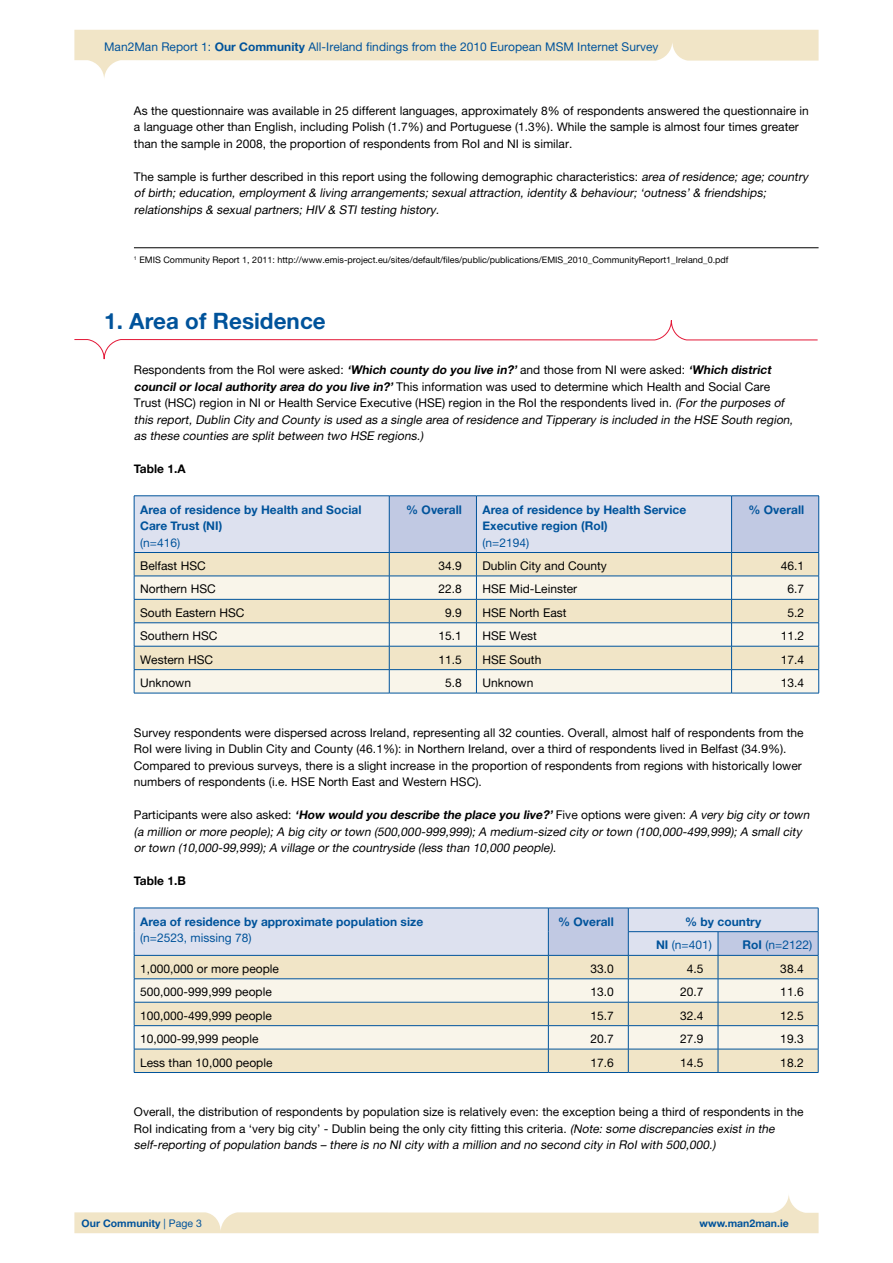
<style>
.page{position:relative;width:893px;height:1263px;background:#fff}
.page>*{position:absolute;margin:0;border:0;box-sizing:border-box;transform-origin:0 0}
.t1{font:22.5px "Alte Haas Grotesk Bold";color:#00539b}
.t2{font:12px/16.5px "Alte Haas Grotesk";color:#000}
.t3{font:italic 12px/16.5px "Alte Haas Grotesk";color:#000}
.t4{font:12px/16.5px "Alte Haas Grotesk Bold";color:#00539b}
.t5{font:12px "Alte Haas Grotesk";color:#00539b}
.t6{font:12px "Alte Haas Grotesk Bold";color:#000}
.t7{font:10.5px "Alte Haas Grotesk Bold";color:#00539b}
.t8{font:9px "Alte Haas Grotesk";color:#000}
.s1{font-family:"Alte Haas Grotesk Bold"}
.s2{font-style:normal}
.s3{font-family:"Alte Haas Grotesk Bold";font-style:italic}
.s4{font-style:italic}
.s5{font-family:"Alte Haas Grotesk"}
</style>
<div class="page">
<svg style="left:74px;top:30px;width:745px;height:48px"></svg>
<svg style="left:74px;top:1195px;width:745px;height:38px"></svg>
<hr style="left:134px;top:247px;width:685px;height:1px;background:#000">
<svg style="left:74px;top:320px;width:744px;height:40px"></svg>
<hr style="left:134px;top:495px;width:255px;height:1px;background:#00539b">
<hr style="left:389px;top:495px;width:87px;height:1px;background:#00539b">
<hr style="left:476px;top:495px;width:256px;height:1px;background:#00539b">
<hr style="left:732px;top:495px;width:87px;height:1px;background:#00539b">
<svg style="left:134px;top:496px;width:685px;height:197px"></svg>
<hr style="left:134px;top:693px;width:255px;height:1px;background:#00539b">
<hr style="left:389px;top:693px;width:87px;height:1px;background:#00539b">
<hr style="left:476px;top:693px;width:256px;height:1px;background:#00539b">
<hr style="left:732px;top:693px;width:87px;height:1px;background:#00539b">
<svg style="left:134px;top:908px;width:685px;height:164px"></svg>
<hr style="left:134px;top:1072px;width:414px;height:1px;background:#00539b">
<hr style="left:548px;top:1072px;width:80px;height:1px;background:#00539b">
<hr style="left:628px;top:1072px;width:90px;height:1px;background:#00539b">
<hr style="left:718px;top:1072px;width:100px;height:1px;background:#00539b">
<p class="t5" style="left:104px;top:39px;width:556px">Man2Man Report 1: <span class="s1">Our Community</span> All-Ireland findings from the 2010 European MSM Internet Survey</p>
<p class="t2" style="left:134px;top:102px;width:676px">As the questionnaire was available in 25 different languages, approximately 8% of respondents answered the questionnaire in a language other than English, including Polish (1.7%) and Portuguese (1.3%). While the sample is almost four times greater than the sample in 2008, the proportion of respondents from RoI and NI is similar.</p>
<p class="t3" style="left:134px;top:168px;width:678px"><span class="s2">The sample is further described in this report using the following demographic characteristics:</span> area of residence; age; country of birth; education, employment &amp; living arrangements; sexual attraction, identity &amp; behaviour; ‘outness’ &amp; friendships; relationships &amp; sexual partners; HIV &amp; STI testing history.</p>
<p class="t8" style="left:134px;top:254px;width:596px"><sup>1</sup> EMIS Community Report 1, 2011: http://www.emis-project.eu/sites/default/files/public/publications/EMIS_2010_CommunityReport1_Ireland_0.pdf</p>
<h1 class="t1" style="left:104px;top:307px;width:223px">1. Area of Residence</h1>
<p class="t2" style="left:134px;top:361px;width:663px">Respondents from the RoI were asked: <span class="s3">‘Which county do you live in?’</span> and those from NI were asked: <span class="s3">‘Which district council or local authority area do you live in?’</span> This information was used to determine which Health and Social Care Trust (HSC) region in NI or Health Service Executive (HSE) region in the RoI the respondents lived in. <span class="s4">(For the purposes of this report, Dublin City and County is used as a single area of residence and Tipperary is included in the HSE South region, as these counties are split between two HSE regions.)</span></p>
<p class="t6" style="left:134px;top:461px;width:53px">Table 1.A</p>
<p class="t4" style="left:140px;top:501px;width:223px">Area of residence by Health and Social<br>Care Trust (NI)</p>
<p class="t5" style="left:140px;top:535px;width:42px">(n=416)</p>
<p class="t4" style="left:406px;top:501px;width:57px">% Overall</p>
<p class="t4" style="left:482px;top:501px;width:205px">Area of residence by Health Service<br>Executive region (RoI)</p>
<p class="t5" style="left:482px;top:535px;width:48px">(n=2194)</p>
<p class="t4" style="left:749px;top:501px;width:57px">% Overall</p>
<p class="t2" style="left:140px;top:557px;width:67px">Belfast HSC</p>
<p class="t2" style="left:439px;top:557px;width:25px">34.9</p>
<p class="t2" style="left:482px;top:557px;width:126px">Dublin City and County</p>
<p class="t2" style="left:781px;top:557px;width:25px">46.1</p>
<p class="t2" style="left:140px;top:581px;width:77px">Northern HSC</p>
<p class="t2" style="left:439px;top:581px;width:25px">22.8</p>
<p class="t2" style="left:482px;top:581px;width:96px">HSE Mid-Leinster</p>
<p class="t2" style="left:787px;top:581px;width:18px">6.7</p>
<p class="t2" style="left:140px;top:604px;width:106px">South Eastern HSC</p>
<p class="t2" style="left:445px;top:604px;width:18px">9.9</p>
<p class="t2" style="left:482px;top:604px;width:86px">HSE North East</p>
<p class="t2" style="left:787px;top:604px;width:18px">5.2</p>
<p class="t2" style="left:140px;top:627px;width:79px">Southern HSC</p>
<p class="t2" style="left:439px;top:627px;width:25px">15.1</p>
<p class="t2" style="left:482px;top:627px;width:56px">HSE West</p>
<p class="t2" style="left:781px;top:627px;width:25px">11.2</p>
<p class="t2" style="left:140px;top:651px;width:75px">Western HSC</p>
<p class="t2" style="left:439px;top:651px;width:25px">11.5</p>
<p class="t2" style="left:482px;top:651px;width:60px">HSE South</p>
<p class="t2" style="left:781px;top:651px;width:25px">17.4</p>
<p class="t2" style="left:140px;top:674px;width:52px">Unknown</p>
<p class="t2" style="left:445px;top:674px;width:18px">5.8</p>
<p class="t2" style="left:482px;top:674px;width:52px">Unknown</p>
<p class="t2" style="left:781px;top:674px;width:25px">13.4</p>
<p class="t2" style="left:134px;top:724px;width:671px">Survey respondents were dispersed across Ireland, representing all 32 counties. Overall, almost half of respondents from the RoI were living in Dublin City and County (46.1%): in Northern Ireland, over a third of respondents lived in Belfast (34.9%).<br>Compared to previous surveys, there is a slight increase in the proportion of respondents from regions with historically lower numbers of respondents (i.e. HSE North East and Western HSC).</p>
<p class="t3" style="left:134px;top:806px;width:679px"><span class="s2">P a rt i c i p a n t s w e re a l s o as k e d :</span> <span class="s1">‘How would you describe the place you live?’</span> <span class="s2">F i v e o pt i o n s w e re g i v e n :</span> A very big city or town (a million or more people); A big city or town (500,000-999,999); A medium-sized city or town (100,000-499,999); A small city or town (10,000-99,999); A village or the countryside (less than 10,000 people).</p>
<p class="t6" style="left:134px;top:873px;width:54px">Table 1.B</p>
<p class="t4" style="left:140px;top:913px;width:285px">Area of residence by approximate population size</p>
<p class="t5" style="left:140px;top:931px;width:113px">(n=2523, missing 78)</p>
<p class="t4" style="left:558px;top:913px;width:57px">% Overall</p>
<p class="t4" style="left:685px;top:913px;width:77px">% by country</p>
<p class="t5" style="left:656px;top:938px;width:57px"><span class="s1">NI</span> (n=401)</p>
<p class="t5" style="left:742px;top:938px;width:71px"><span class="s1">RoI</span> (n=2122)</p>
<p class="t2" style="left:140px;top:960px;width:140px">1,000,000 or more people</p>
<p class="t2" style="left:590px;top:960px;width:25px">33.0</p>
<p class="t2" style="left:687px;top:960px;width:18px">4.5</p>
<p class="t2" style="left:780px;top:960px;width:25px">38.4</p>
<p class="t2" style="left:140px;top:983px;width:133px">500,000-999,999 people</p>
<p class="t2" style="left:590px;top:983px;width:25px">13.0</p>
<p class="t2" style="left:680px;top:983px;width:25px">20.7</p>
<p class="t2" style="left:780px;top:983px;width:25px">11.6</p>
<p class="t2" style="left:140px;top:1007px;width:133px">100,000-499,999 people</p>
<p class="t2" style="left:590px;top:1007px;width:25px">15.7</p>
<p class="t2" style="left:680px;top:1007px;width:25px">32.4</p>
<p class="t2" style="left:780px;top:1007px;width:25px">12.5</p>
<p class="t2" style="left:140px;top:1030px;width:120px">10,000-99,999 people</p>
<p class="t2" style="left:590px;top:1030px;width:25px">20.7</p>
<p class="t2" style="left:680px;top:1030px;width:25px">27.9</p>
<p class="t2" style="left:780px;top:1030px;width:25px">19.3</p>
<p class="t2" style="left:140px;top:1054px;width:134px">Less than 10,000 people</p>
<p class="t2" style="left:590px;top:1054px;width:25px">17.6</p>
<p class="t2" style="left:680px;top:1054px;width:25px">14.5</p>
<p class="t2" style="left:780px;top:1054px;width:25px">18.2</p>
<p class="t2" style="left:134px;top:1103px;width:671px">Overall, the distribution of respondents by population size is relatively even: the exception being a third of respondents in the<br>RoI indicating from a ‘very big city’ - Dublin being the only city fitting this criteria. <span class="s4">(Note: some discrepancies exist in the self-reporting of population bands – there is no NI city with a million and no second city in RoI with 500,000.)</span></p>
<p class="t7" style="left:82px;top:1216px;width:122px">Our Community <span class="s5">| Page 3</span></p>
<p class="t7" style="left:700px;top:1216px;width:91px">www.man2man.ie</p>
</div>
